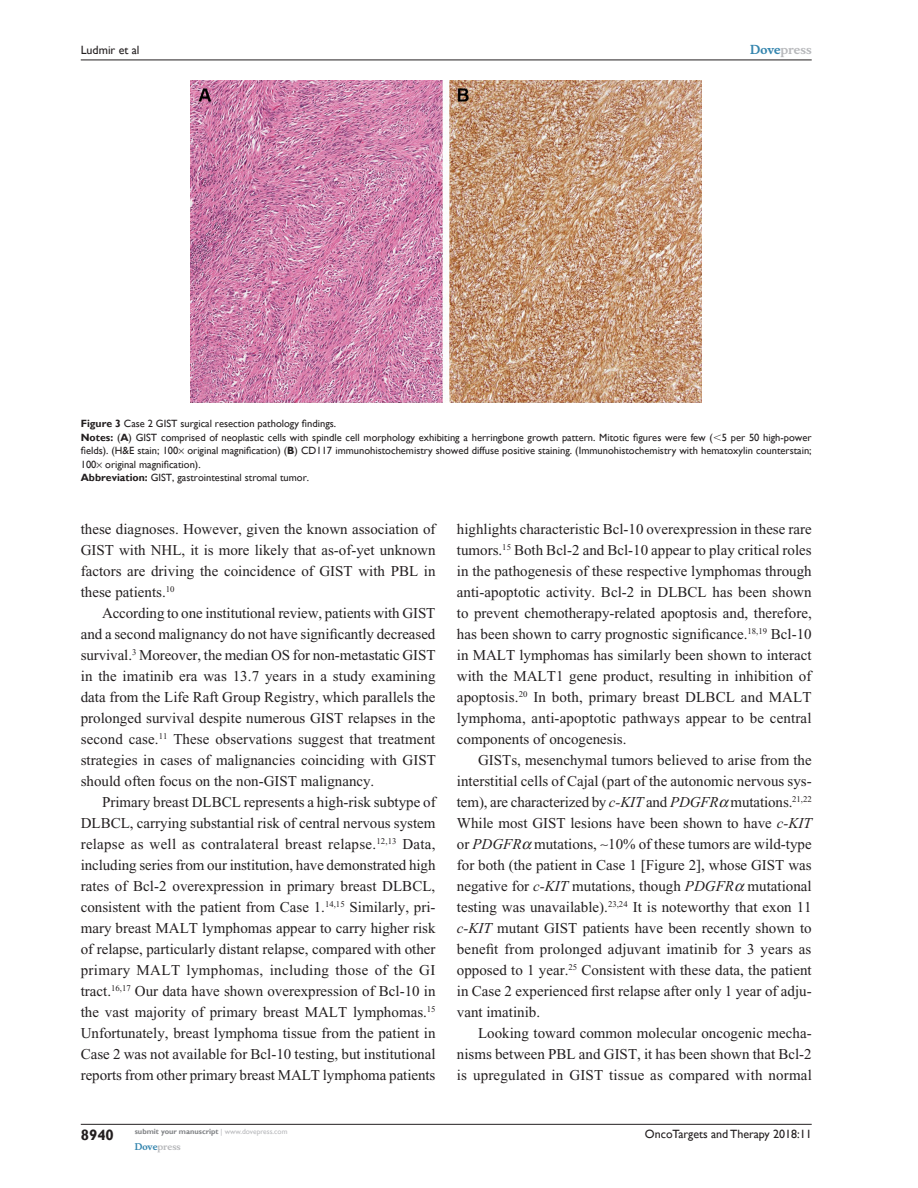
<style>
.page{position:relative;width:918px;height:1188px;background:#fff}
.page>*{position:absolute;margin:0;border:0;box-sizing:border-box;transform-origin:0 0}
.Tx{font:15px/21px "Times New Roman";color:#231f20;text-align:justify}
.TxF{font:15px/21px "Times New Roman";color:#231f20;text-align:justify}
.t1{font:700 15px "Gill Sans";color:#231f20}
.t2{font:12px "Gill Sans";color:#231f20}
.t3{font:700 12px "Musee";color:#b8b9bc}
.FigSNRI{font:10.5px/13.5px "Gill Sans";color:#231f20;text-align:justify}
.FigC{font:10.5px "Gill Sans";color:#231f20}
.t4{font:700 9px "Musee";color:#b8b9bc}
.t5{font:700 7.5px "Gill Sans";color:#808285}
.s1{color:#3485ae}
.s2{font-weight:700}
.s3{font-family:"Mathematical Pi One"}
.s4{font-style:italic}
.s5{font-weight:400;color:#b8b9bc}
</style>
<div class="page">
<hr style="left:81px;top:1124px;width:731px;height:1px;background:#231f20">
<hr style="left:81px;top:60px;width:731px;height:1px;background:#231f20">
<img style="left:191px;top:81px;width:511px;height:321px">
<p class="t2" style="left:81px;top:43px;width:60px">Ludmir et al</p>
<p class="t3" style="left:750px;top:43px;width:63px"><span class="s1">Dove</span>press</p>
<p class="FigC" style="left:81px;top:418px;width:257px"><span class="s2">Figure 3</span> Case 2 GIST surgical resection pathology findings.</p>
<p class="FigSNRI" style="left:81px;top:431px;width:732px"><span class="s2">Notes:</span> (<span class="s2">A</span>) GIST comprised of neoplastic cells with spindle cell morphology exhibiting a herringbone growth pattern. Mitotic figures were few (<span class="s3">,</span>5 per 50 high-power fields). (H&amp;E stain; 100 original magnification) (<span class="s2">B</span>) CD117 immunohistochemistry showed diffuse positive staining. (Immunohistochemistry with hematoxylin counterstain; 100 original magnification).</p>
<p class="FigSNRI" style="left:81px;top:471px;width:230px"><span class="s2">Abbreviation:</span> GIST, gastrointestinal stromal tumor.</p>
<p class="TxF" style="left:81px;top:519px;width:356px">these diagnoses. However, given the known association of GIST with NHL, it is more likely that as-of-yet unknown factors are driving the coincidence of GIST with PBL in these patients.<sup>10</sup></p>
<p class="Tx" style="left:81px;top:603px;width:357px;text-indent:21px">According to one institutional review, patients with GIST and a second malignancy do not have significantly decreased survival.<sup>3</sup> Moreover, the median OS for non-metastatic GIST in the imatinib era was 13.7 years in a study examining data from the Life Raft Group Registry, which parallels the prolonged survival despite numerous GIST relapses in the second case.<sup>11</sup> These observations suggest that treatment strategies in cases of malignancies coinciding with GIST should often focus on the non-GIST malignancy.</p>
<p class="Tx" style="left:81px;top:792px;width:357px;text-indent:21px">Primary breast DLBCL represents a high-risk subtype of DLBCL, carrying substantial risk of central nervous system relapse as well as contralateral breast relapse.<sup>12,13</sup> Data, including series from our institution, have demonstrated high rates of Bcl-2 overexpression in primary breast DLBCL, consistent with the patient from Case 1.<sup>14,15</sup> Similarly, pri&shy;mary breast MALT lymphomas appear to carry higher risk of relapse, particularly distant relapse, compared with other primary MALT lymphomas, including those of the GI tract.<sup>16,17</sup> Our data have shown overexpression of Bcl-10 in the vast majority of primary breast MALT lymphomas.<sup>15<br></sup>Unfortunately, breast lymphoma tissue from the patient in Case 2 was not available for Bcl-10 testing, but institutional reports from other primary breast MALT lymphoma patients</p>
<p class="Tx" style="left:457px;top:519px;width:356px">highlights characteristic Bcl-10 overexpression in these rare tumors.<sup>15</sup> Both Bcl-2 and Bcl-10 appear to play critical roles in the pathogenesis of these respective lymphomas through anti-apoptotic activity. Bcl-2 in DLBCL has been shown to prevent chemotherapy-related apoptosis and, therefore, has been shown to carry prognostic significance.<sup>18,19</sup> Bcl-10 in MALT lymphomas has similarly been shown to interact with the MALT1 gene product, resulting in inhibition of apoptosis.<sup>20</sup> In both, primary breast DLBCL and MALT lymphoma, anti-apoptotic pathways appear to be central components of oncogenesis.</p>
<p class="Tx" style="left:457px;top:750px;width:356px;text-indent:21px">GISTs, mesenchymal tumors believed to arise from the interstitial cells of Cajal (part of the autonomic nervous sys&shy;tem), are characterized by <span class="s4">c-KIT</span> and <span class="s4">PDGFR</span> mutations.<sup>21,22<br></sup>While most GIST lesions have been shown to have <span class="s4">c-KIT </span>or <span class="s4">PDGFR</span> mutations, 10% of these tumors are wild-type for both (the patient in Case 1 [Figure 2], whose GIST was negative for <span class="s4">c-KIT</span> mutations, though <span class="s4">PDGFR</span> mutational testing was unavailable).<sup>23,24</sup> It is noteworthy that exon 11 <span class="s4">c-KIT</span> mutant GIST patients have been recently shown to benefit from prolonged adjuvant imatinib for 3 years as opposed to 1 year.<sup>25</sup> Consistent with these data, the patient in Case 2 experienced first relapse after only 1 year of adju&shy;vant imatinib.</p>
<p class="Tx" style="left:457px;top:1023px;width:356px;text-indent:21px">Looking toward common molecular oncogenic mecha&shy;nisms between PBL and GIST, it has been shown that Bcl-2 is upregulated in GIST tissue as compared with normal</p>
<p class="t1" style="left:81px;top:1126px;width:35px">8940</p>
<p class="t5" style="left:135px;top:1127px;width:154px">submit your manuscript <span class="s5">| www.dovepress.com</span></p>
<p class="t4" style="left:135px;top:1141px;width:48px"><span class="s1">Dove</span>press</p>
<p class="t2" style="left:645px;top:1127px;width:168px">OncoTargets and Therapy 2018:11</p>
</div>
